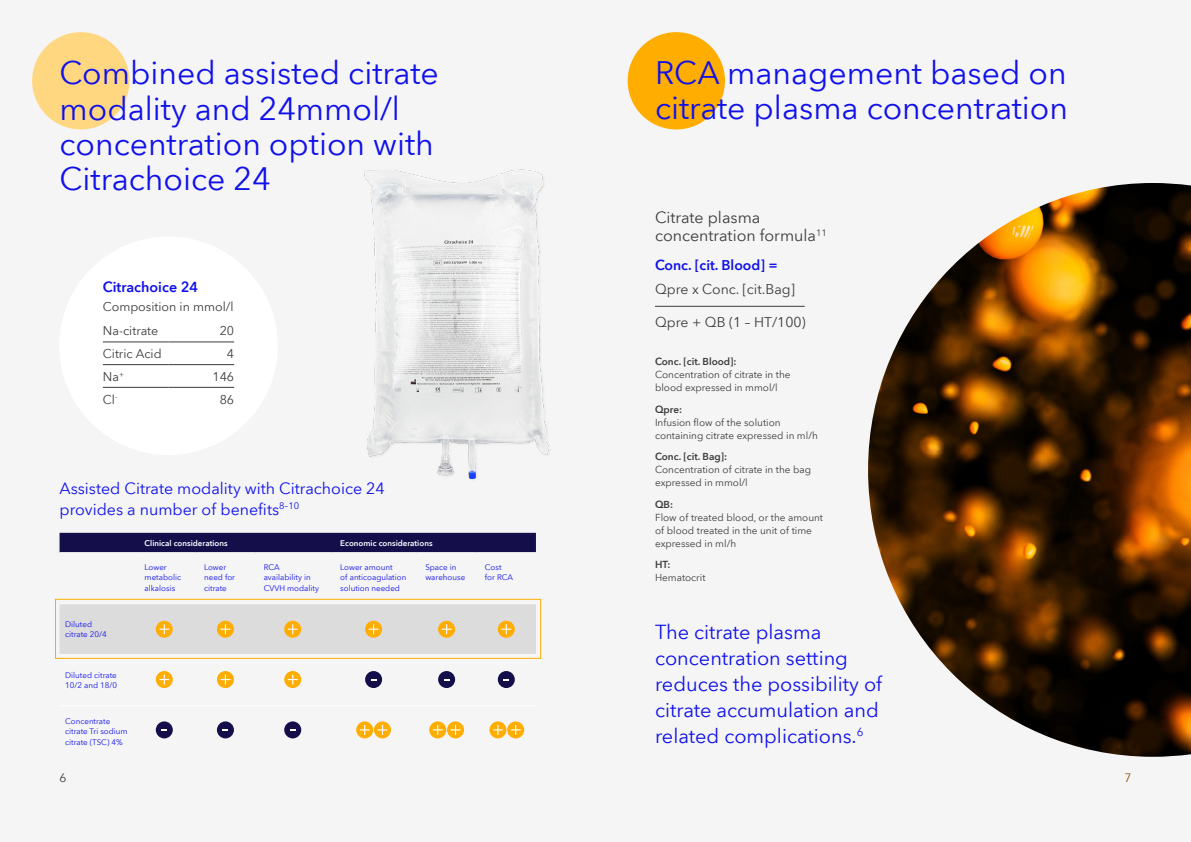
<style>
.page{position:relative;width:1191px;height:842px;background:#f5f5f5}
.page>*{position:absolute;margin:0;border:0;box-sizing:border-box;transform-origin:0 0}
.t1{font:32px/35.2px "Avenir Next World";color:#1010eb}
.t2{font:20px/26px "Avenir Next World";color:#1010eb}
.t3{font:16px/20.8px "Avenir Next World";color:#1010eb}
.t4{font:16px/17.6px "Avenir Next World";color:#3c3c3c}
.t5{font:600 14.2px "Avenir Next World";color:#1010eb}
.t6{font:14px "Avenir Next World";color:#3c3c3c}
.t7{font:600 14px "Avenir Next World";color:#1010eb}
.t8{font:12.5px/24.2px "Avenir Next World";color:#3c3c3c}
.t9{font:12px "Avenir Next World";color:#8c5300}
.t10{font:12px "Avenir Next World";color:#3c3c3c}
.t11{font:10px/13px "Avenir Next World";color:#3c3c3c}
.t12{font:600 10px "Avenir Next World";color:#3c3c3c}
.t13{font:8px/10.4px "Avenir Next World";color:#1010eb}
.t14{font:600 8px "Avenir Next World";color:#fff}
</style>
<div class="page">
<div style="left:59px;top:236px;width:219px;height:219px;background:#fff;border-radius:50%"></div>
<hr style="left:103px;top:342px;width:65px;height:1px;background:#3c3c3c">
<hr style="left:168px;top:342px;width:66px;height:1px;background:#3c3c3c">
<hr style="left:103px;top:364px;width:65px;height:1px;background:#3c3c3c">
<hr style="left:168px;top:364px;width:66px;height:1px;background:#3c3c3c">
<hr style="left:103px;top:387px;width:65px;height:1px;background:#3c3c3c">
<hr style="left:168px;top:387px;width:66px;height:1px;background:#3c3c3c">
<div style="left:60px;top:533px;width:476px;height:19px;background:#140f4b"></div>
<hr style="left:60px;top:552px;width:76px;height:1px;background:#fff">
<hr style="left:136px;top:552px;width:60px;height:1px;background:#fff">
<hr style="left:196px;top:552px;width:59px;height:1px;background:#fff">
<hr style="left:255px;top:552px;width:77px;height:1px;background:#fff">
<hr style="left:332px;top:552px;width:85px;height:1px;background:#fff">
<hr style="left:417px;top:552px;width:59px;height:1px;background:#fff">
<hr style="left:476px;top:552px;width:60px;height:1px;background:#fff">
<hr style="left:60px;top:603px;width:76px;height:1px;background:#fff">
<hr style="left:136px;top:603px;width:60px;height:1px;background:#fff">
<hr style="left:196px;top:603px;width:59px;height:1px;background:#fff">
<hr style="left:255px;top:603px;width:77px;height:1px;background:#fff">
<hr style="left:332px;top:603px;width:85px;height:1px;background:#fff">
<hr style="left:417px;top:603px;width:59px;height:1px;background:#fff">
<hr style="left:476px;top:603px;width:60px;height:1px;background:#fff">
<hr style="left:60px;top:705px;width:76px;height:1px;background:#fff">
<hr style="left:136px;top:705px;width:60px;height:1px;background:#fff">
<hr style="left:196px;top:705px;width:59px;height:1px;background:#fff">
<hr style="left:255px;top:705px;width:77px;height:1px;background:#fff">
<hr style="left:332px;top:705px;width:85px;height:1px;background:#fff">
<hr style="left:417px;top:705px;width:59px;height:1px;background:#fff">
<hr style="left:476px;top:705px;width:60px;height:1px;background:#fff">
<div style="left:365px;top:671px;width:17px;height:17px;background:#140f4b;border-radius:50%"></div>
<div style="left:156px;top:721px;width:17px;height:17px;background:#140f4b;border-radius:50%"></div>
<svg style="left:161px;top:729px;width:6px;height:2px"></svg>
<div style="left:217px;top:721px;width:17px;height:17px;background:#140f4b;border-radius:50%"></div>
<div style="left:284px;top:721px;width:17px;height:17px;background:#140f4b;border-radius:50%"></div>
<div style="left:438px;top:671px;width:17px;height:17px;background:#140f4b;border-radius:50%"></div>
<div style="left:498px;top:671px;width:17px;height:17px;background:#140f4b;border-radius:50%"></div>
<div style="left:156px;top:671px;width:17px;height:17px;background:#ffad00;border-radius:50%"></div>
<svg style="left:159px;top:674px;width:10px;height:10px"></svg>
<div style="left:217px;top:671px;width:17px;height:17px;background:#ffad00;border-radius:50%"></div>
<svg style="left:220px;top:674px;width:10px;height:10px"></svg>
<div style="left:284px;top:671px;width:17px;height:17px;background:#ffad00;border-radius:50%"></div>
<svg style="left:288px;top:674px;width:10px;height:10px"></svg>
<div style="left:356px;top:721px;width:17px;height:17px;background:#ffad00;border-radius:50%"></div>
<svg style="left:360px;top:725px;width:10px;height:10px"></svg>
<svg style="left:374px;top:721px;width:17px;height:17px"></svg>
<svg style="left:377px;top:725px;width:10px;height:10px"></svg>
<div style="left:429px;top:721px;width:17px;height:17px;background:#ffad00;border-radius:50%"></div>
<svg style="left:433px;top:725px;width:10px;height:10px"></svg>
<svg style="left:447px;top:721px;width:17px;height:17px"></svg>
<svg style="left:450px;top:725px;width:10px;height:10px"></svg>
<div style="left:489px;top:721px;width:17px;height:17px;background:#ffad00;border-radius:50%"></div>
<svg style="left:493px;top:725px;width:10px;height:10px"></svg>
<svg style="left:507px;top:721px;width:17px;height:17px"></svg>
<svg style="left:511px;top:725px;width:9px;height:10px"></svg>
<div style="left:60px;top:604px;width:476px;height:50px;background:#dcdcdc"></div>
<img style="left:868px;top:183px;width:323px;height:574px">
<hr style="left:655px;top:306px;width:149px;height:1px;background:#3c3c3c">
<img style="left:364px;top:169px;width:185px;height:311px">
<div style="left:55px;top:599px;width:486px;height:60px;border:1px solid #ffad00"></div>
<div style="left:32px;top:32px;width:97px;height:97px;background:#ffd780;border-radius:50%"></div>
<div style="left:627px;top:32px;width:98px;height:97px;background:#ffad00;border-radius:50%"></div>
<h1 class="t1" style="left:60px;top:56px;width:381px">Combined assisted citrate modality and 24mmol/l concentration option with<br>Citrachoice 24</h1>
<h1 class="t1" style="left:655px;top:55px;width:414px">RCA management based on citrate plasma concentration</h1>
<h3 class="t5" style="left:103px;top:279px;width:97px">Citrachoice 24</h3>
<p class="t8" style="left:103px;top:295px;width:132px">Composition in mmol/l<br>Na-citrate</p>
<p class="t8" style="left:220px;top:319px;width:16px">20</p>
<p class="t8" style="left:103px;top:342px;width:60px">Citric Acid</p>
<p class="t8" style="left:227px;top:342px;width:9px">4</p>
<p class="t8" style="left:103px;top:364px;width:23px">Na<sup>+</sup></p>
<p class="t8" style="left:212px;top:364px;width:23px">146</p>
<p class="t8" style="left:103px;top:387px;width:16px">Cl<sup>-</sup></p>
<p class="t8" style="left:220px;top:387px;width:16px">86</p>
<h3 class="t3" style="left:60px;top:478px;width:327px">Assisted Citrate modality with Citrachoice 24 provides a number of benefits<sup>8–10</sup></h3>
<p class="t14" style="left:145px;top:538px;width:84px">Clinical considerations</p>
<p class="t14" style="left:340px;top:538px;width:94px">Economic considerations</p>
<p class="t13" style="left:145px;top:562px;width:38px">Lower metabolic alkalosis</p>
<p class="t13" style="left:204px;top:562px;width:33px">Lower need for citrate</p>
<p class="t13" style="left:264px;top:562px;width:57px">RCA availability in<br>CVVH modality</p>
<p class="t13" style="left:340px;top:562px;width:68px">Lower amount<br>of anticoagulation solution needed</p>
<p class="t13" style="left:425px;top:562px;width:41px">Space in warehouse</p>
<p class="t13" style="left:485px;top:562px;width:30px">Cost for RCA</p>
<p class="t13" style="left:65px;top:619px;width:43px">Diluted citrate 20/4</p>
<p class="t13" style="left:65px;top:670px;width:53px">Diluted citrate<br>10/2 and 18/0</p>
<p class="t13" style="left:65px;top:716px;width:64px">Concentrate citrate Tri sodium citrate (TSC) 4%</p>
<p class="t10" style="left:60px;top:769px;width:8px">6</p>
<h3 class="t4" style="left:655px;top:209px;width:173px">Citrate plasma concentration formula<sup>11</sup></h3>
<h3 class="t7" style="left:655px;top:257px;width:124px">Conc. [cit. Blood] =</h3>
<h3 class="t6" style="left:655px;top:278px;width:141px">Qpre x Conc. [cit.Bag]</h3>
<h3 class="t6" style="left:655px;top:311px;width:152px">Qpre + QB (1 – HT/100)</h3>
<p class="t12" style="left:655px;top:356px;width:83px">Conc. [cit. Blood]:</p>
<p class="t11" style="left:655px;top:368px;width:137px">Concentration of citrate in the blood expressed in mmol/l</p>
<p class="t12" style="left:655px;top:403px;width:29px">Qpre:</p>
<p class="t11" style="left:655px;top:416px;width:164px">Infusion flow of the solution containing citrate expressed in ml/h</p>
<p class="t12" style="left:655px;top:451px;width:74px">Conc. [cit. Bag]:</p>
<p class="t11" style="left:655px;top:463px;width:158px">Concentration of citrate in the bag expressed in mmol/l</p>
<p class="t12" style="left:655px;top:498px;width:19px">QB:</p>
<p class="t11" style="left:655px;top:511px;width:170px">Flow of treated blood, or the amount of blood treated in the unit of time expressed in ml/h</p>
<p class="t12" style="left:655px;top:559px;width:17px">HT:</p>
<p class="t11" style="left:655px;top:571px;width:52px">Hematocrit</p>
<h2 class="t2" style="left:655px;top:619px;width:229px">The citrate plasma concentration setting reduces the possibility of citrate accumulation and related complications.<sup>6</sup></h2>
<p class="t9" style="left:1124px;top:769px;width:8px">7</p>
</div>
